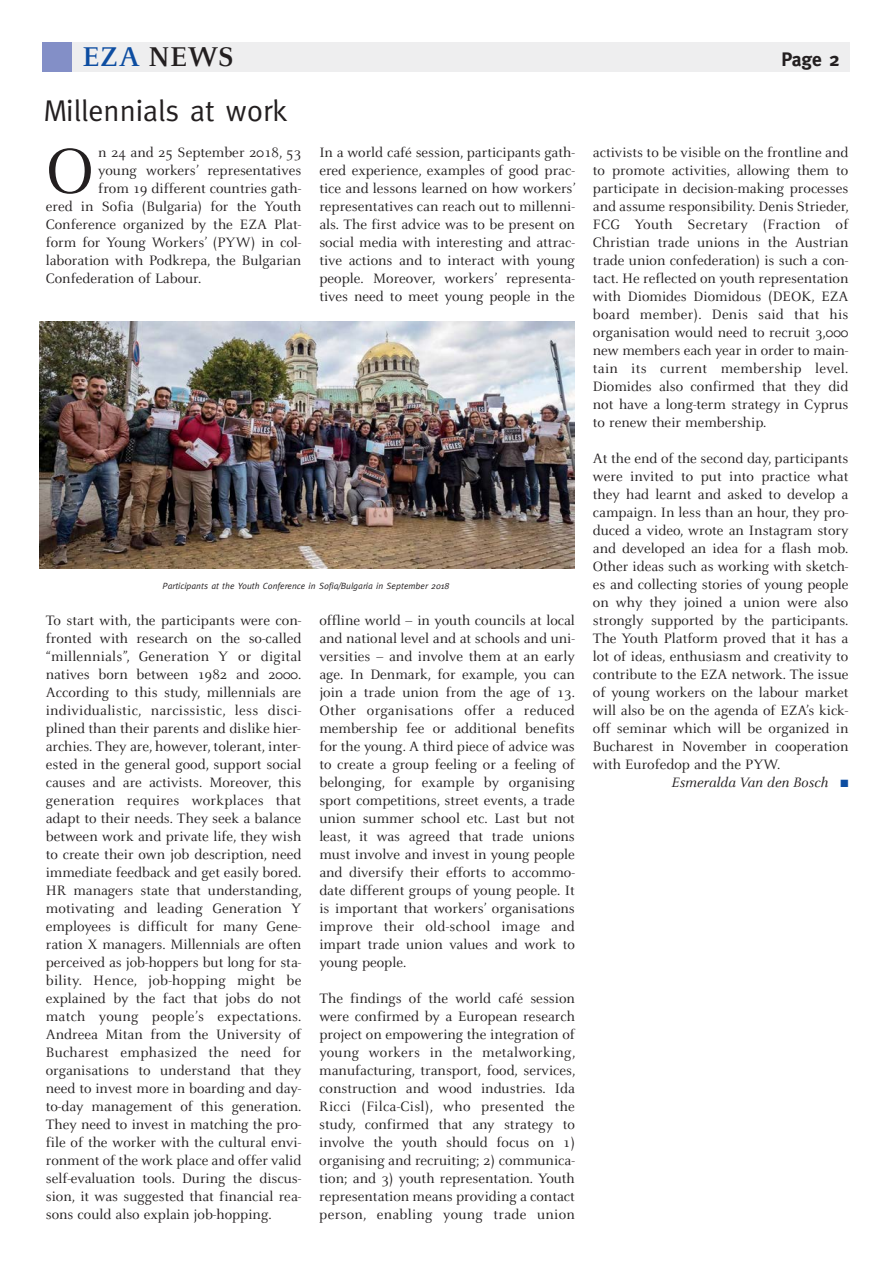
<style>
.page{position:relative;width:893px;height:1263px;background:#fff}
.page>*{position:absolute;margin:0;border:0;box-sizing:border-box;transform-origin:0 0}
.t1{font:69.9px "Celeste";color:#231f20}
.t2{font:30px "Meta";color:#231f20}
.t3{font:700 30px "Celeste";color:#231f20}
.t4{font:700 19.5px "Meta";color:#231f20}
.t5{font:15px/18px "Celeste";color:#231f20;text-align:justify}
.t6{font:italic 15px "Celeste";color:#231f20}
.t7{font:italic 9px "Meta";color:#231f20}
.s1{color:#0d4da1}
</style>
<div class="page">
<div style="left:43px;top:43px;width:807px;height:29px;background:#eeeeef"></div>
<div style="left:43px;top:43px;width:29px;height:29px;background:#838fc7"></div>
<img style="left:40px;top:321px;width:535px;height:248px">
<h2 class="t3" style="left:82px;top:38px;width:153px"><span class="s1">EZA</span> NEWS</h2>
<h3 class="t4" style="left:781px;top:48px;width:60px">Page 2</h3>
<h2 class="t2" style="left:44px;top:93px;width:246px">Millennials at work</h2>
<h1 class="t1" style="left:46px;top:128px;width:50px">O</h1>
<p class="t5" style="left:98px;top:142px;width:205px">n 24 and 25 September 2018, 53</p>
<p class="t5" style="left:319px;top:142px;width:258px">In a world café session, participants gath&shy;ered experience, examples of good prac&shy;tice and lessons learned on how workers’ representatives can reach out to millenni&shy;als. The first advice was to be present on social media with interesting and attrac&shy;tive actions and to interact with young people. Moreover, workers’ representa&shy;tives need to meet young people in the</p>
<p class="t5" style="left:593px;top:142px;width:257px">activists to be visible on the frontline and to promote activities, allowing them to participate in decision-making processes and assume responsibility. Denis Strieder, FCG Youth Secretary (Fraction of Christian trade unions in the Austrian trade union confederation) is such a con&shy;tact. He reflected on youth representation with Diomides Diomidous (DEOK, EZA board member). Denis said that his organisation would need to recruit 3,000 new members each year in order to main&shy;tain its current membership level.<br>Diomides also confirmed that they did not have a long-term strategy in Cyprus to renew their membership.</p>
<p class="t5" style="left:593px;top:448px;width:257px">At the end of the second day, participants</p>
<p class="t5" style="left:593px;top:466px;width:257px">were invited to put into practice what</p>
<p class="t5" style="left:593px;top:484px;width:257px">they had learnt and asked to develop a</p>
<p class="t5" style="left:593px;top:502px;width:257px">campaign. In less than an hour, they pro-</p>
<p class="t5" style="left:593px;top:520px;width:257px">duced a video, wrote an Instagram story</p>
<p class="t5" style="left:593px;top:538px;width:257px">and developed an idea for a flash mob.</p>
<p class="t5" style="left:593px;top:556px;width:257px">Other ideas such as working with sketch-</p>
<p class="t5" style="left:593px;top:574px;width:257px">es and collecting stories of young people</p>
<p class="t5" style="left:593px;top:592px;width:257px">on why they joined a union were also</p>
<p class="t5" style="left:593px;top:610px;width:257px">strongly supported by the participants.</p>
<p class="t5" style="left:593px;top:628px;width:257px">The Youth Platform proved that it has a</p>
<p class="t5" style="left:593px;top:646px;width:257px">lot of ideas, enthusiasm and creativity to</p>
<p class="t5" style="left:593px;top:664px;width:257px">contribute to the EZA network. The issue</p>
<p class="t5" style="left:593px;top:682px;width:257px">of young workers on the labour market</p>
<p class="t5" style="left:593px;top:700px;width:257px">will also be on the agenda of EZA’s kick-</p>
<p class="t5" style="left:593px;top:718px;width:257px">off seminar which will be organized in</p>
<p class="t5" style="left:593px;top:736px;width:257px">Bucharest in November in cooperation</p>
<p class="t5" style="left:593px;top:754px;width:189px">with Eurofedop and the PYW.</p>
<p class="t6" style="left:672px;top:773px;width:178px">Esmeralda Van den Bosch <span class="s1">■</span></p>
<p class="t5" style="left:98px;top:160px;width:205px">young workers’ representatives</p>
<p class="t5" style="left:98px;top:178px;width:205px">from 19 different countries gath-</p>
<p class="t5" style="left:46px;top:196px;width:257px">ered in Sofia (Bulgaria) for the Youth</p>
<p class="t5" style="left:46px;top:214px;width:257px">Conference organized by the EZA Plat -</p>
<p class="t5" style="left:46px;top:232px;width:257px">form for Young Workers’ (PYW) in col-</p>
<p class="t5" style="left:46px;top:250px;width:257px">laboration with Podkrepa, the Bulgarian</p>
<p class="t5" style="left:46px;top:268px;width:157px">Confederation of Labour.</p>
<p class="t7" style="left:163px;top:581px;width:288px">Participants at the Youth Conference in Sofia/Bulgaria in September 2018</p>
<p class="t5" style="left:319px;top:610px;width:257px">offline world – in youth councils at local and national level and at schools and uni&shy;versities – and involve them at an early age. In Denmark, for example, you can join a trade union from the age of 13.<br>Other organisations offer a reduced membership fee or additional benefits for the young. A third piece of advice was to create a group feeling or a feeling of belonging, for example by organising sport competitions, street events, a trade union summer school etc. Last but not least, it was agreed that trade unions must involve and invest in young people and diversify their efforts to accommo&shy;date different groups of young people. It is important that workers’ organisations improve their old-school image and impart trade union values and work to young people.</p>
<p class="t5" style="left:319px;top:988px;width:257px">The findings of the world café session were confirmed by a European research project on empowering the integration of young workers in the metalworking, manufacturing, transport, food, services, construction and wood industries. Ida Ricci (Filca-Cisl), who presented the study, confirmed that any strategy to involve the youth should focus on 1) organising and recruiting; 2) communica&shy;tion; and 3) youth representation. Youth representation means providing a contact person, enabling young trade union</p>
<p class="t5" style="left:46px;top:610px;width:257px">To start with, the participants were con&shy;fronted with research on the so-called “millennials”, Generation Y or digital natives born between 1982 and 2000.<br>According to this study, millennials are individualistic, narcissistic, less disci&shy;plined than their parents and dislike hier&shy;archies. They are, however, tolerant, inter&shy;ested in the general good, support social causes and are activists. Moreover, this generation requires workplaces that adapt to their needs. They seek a balance between work and private life, they wish to create their own job description, need immediate feedback and get easily bored.<br>HR managers state that understanding, motivating and leading Generation Y employees is difficult for many Gene - ration X managers. Millennials are often perceived as job-hoppers but long for sta&shy;bility. Hence, job-hopping might be explained by the fact that jobs do not match young people’s expectations.<br>Andreea Mitan from the University of Bucharest emphasized the need for organisations to understand that they need to invest more in boarding and day&shy;to-day management of this generation.<br>They need to invest in matching the pro&shy;file of the worker with the cultural envi&shy;ronment of the work place and offer valid self-evaluation tools. During the discus&shy;sion, it was suggested that financial rea&shy;sons could also explain job-hopping.</p>
</div>
